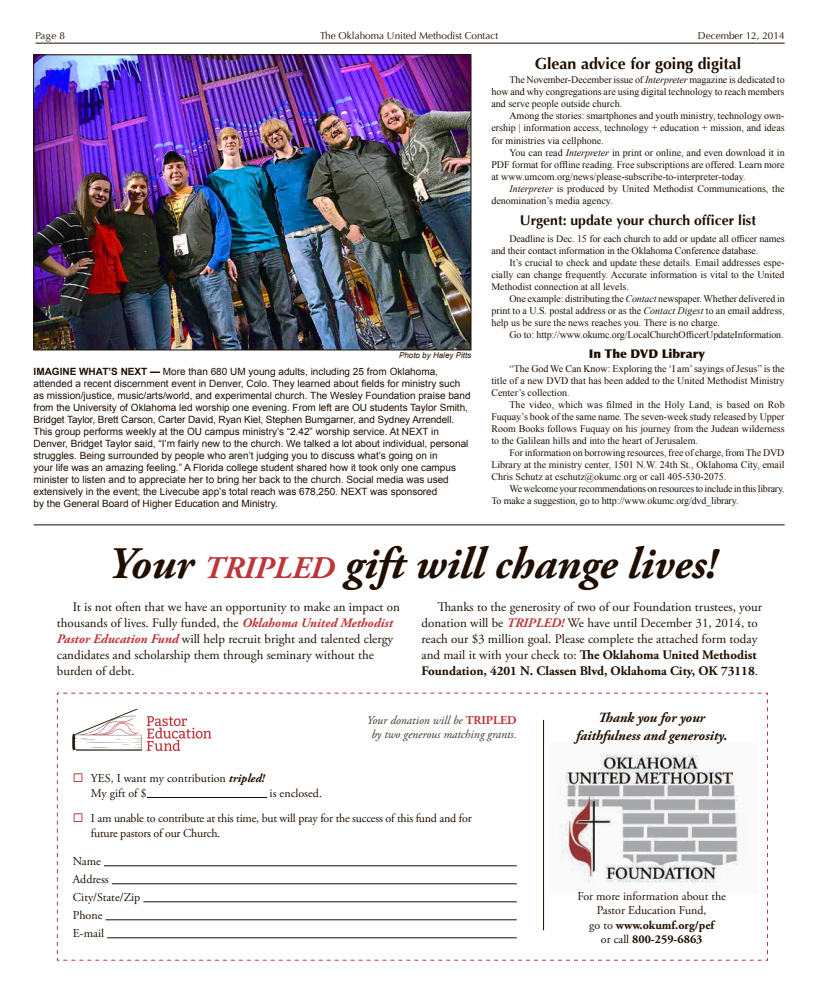
<style>
.page{position:relative;width:819px;height:990px;background:#fff}
.page>*{position:absolute;margin:0;border:0;box-sizing:border-box;transform-origin:0 0}
.t1{font:italic 700 45px "Adobe Garamond Pro";letter-spacing:-.005em;color:#200f00}
.t2{font:700 16px "Optima";color:#200f00}
.t3{font:italic 700 14px/18px "Adobe Garamond Pro";letter-spacing:-.005em;color:#200f00;text-align:center}
.t4{font:700 14px "Optima";color:#200f00}
.t5{font:13px/15.8px "Adobe Garamond Pro";color:#200f00}
.t6{font:12px/18px "Adobe Garamond Pro";letter-spacing:-.005em;color:#200f00}
.t7{font:italic 12px/14px "Adobe Garamond Pro";color:#403830;text-align:center}
.t8{font:900 12px "Optima";color:#200f00}
.t9{font:10px/12.1px "Times New Roman";color:#200f00;text-align:justify}
.t10{font:10px/12px "Arial";color:#200f00}
.t11{font:10px/12.1px "Times New Roman";letter-spacing:-.025em;color:#200f00}
.t12{font:10px "Optima";color:#200f00}
.t13{font:italic 8px "Arial";color:#200f00}
.s1{font-style:italic}
.s2{font-weight:700}
.s3{font-size:31.5px;color:#be363b}
.s4{font-weight:700;font-style:italic;color:#be363b}
.s5{font-weight:700;font-style:normal;color:#be363b}
.s6{color:#be363b}
.s7{font-weight:700;font-style:italic}
</style>
<div class="page">
<hr style="left:35px;top:43px;width:750px;height:1px;background:#200f00">
<img style="left:35px;top:57px;width:434px;height:291px">
<div style="left:33px;top:55px;width:438px;height:295px;border:1px solid #200f00"></div>
<svg style="left:57px;top:693px;width:711px;height:268px"></svg>
<hr style="left:543px;top:720px;width:1px;height:210px;background:#200f00">
<img style="left:549px;top:744px;width:208px;height:150px">
<hr style="left:34px;top:525px;width:751px;height:1px;background:#200f00">
<p class="t12" style="left:35px;top:30px;width:31px">Page 8</p>
<p class="t12" style="left:320px;top:30px;width:179px">The Oklahoma United Methodist Contact</p>
<p class="t12" style="left:698px;top:30px;width:88px">December 12, 2014</p>
<h2 class="t2" style="left:535px;top:54px;width:208px">Glean advice for going digital</h2>
<p class="t9" style="left:491px;top:74px;width:295px;text-indent:18px">The November-December issue of <span class="s1">Interpreter</span> magazine is dedicated to how and why congregations are using digital technology to reach members and serve people outside church.</p>
<p class="t9" style="left:491px;top:110px;width:295px;text-indent:18px">Among the stories: smartphones and youth ministry, technology own&shy;ership | information access, technology + education + mission, and ideas for ministries via cellphone.</p>
<p class="t9" style="left:491px;top:146px;width:295px;text-indent:18px">You can read <span class="s1">Interpreter</span> in print or online, and even download it in PDF format for offline reading. Free subscriptions are offered. Learn more at www.umcom.org/news/please-subscribe-to-interpreter-today.</p>
<p class="t9" style="left:491px;top:182px;width:295px;text-indent:18px"><span class="s1">Interpreter</span> is produced by United Methodist Communications, the denomination’s media agency.</p>
<h3 class="t4" style="left:520px;top:212px;width:238px">Urgent: update your church officer list</h3>
<p class="t9" style="left:491px;top:232px;width:295px;text-indent:18px">Deadline is Dec. 15 for each church to add or update all officer names and their contact information in the Oklahoma Conference database.</p>
<p class="t9" style="left:491px;top:256px;width:295px;text-indent:18px">It’s crucial to check and update these details. Email addresses espe&shy;cially can change frequently. Accurate information is vital to the United Methodist connection at all levels.</p>
<p class="t9" style="left:491px;top:293px;width:295px;text-indent:18px">One example: distributing the <span class="s1">Contact</span> newspaper. Whether delivered in print to a U.S. postal address or as the <span class="s1">Contact Digest</span> to an email address, help us be sure the news reaches you. There is no charge.</p>
<p class="t9" style="left:509px;top:329px;width:276px">Go to: http://www.okumc.org/LocalChurchOfficerUpdateInformation.</p>
<p class="t8" style="left:589px;top:346px;width:118px">In The DVD Library</p>
<p class="t9" style="left:491px;top:362px;width:295px;text-indent:18px">“The God We Can Know: Exploring the ‘I am’ sayings of Jesus” is the title of a new DVD that has been added to the United Methodist Ministry Center’s collection.</p>
<p class="t9" style="left:491px;top:398px;width:295px;text-indent:18px">The video, which was filmed in the Holy Land, is based on Rob Fuquay’s book of the same name. The seven-week study released by Upper Room Books follows Fuquay on his journey from the Judean wilderness to the Galilean hills and into the heart of Jerusalem.</p>
<p class="t9" style="left:491px;top:447px;width:295px;text-indent:18px">For information on borrowing resources, free of charge, from The DVD Library at the ministry center, 1501 N.W. 24th St., Oklahoma City, email Chris Schutz at cschutz@okumc.org or call 405-530-2075.</p>
<p class="t11" style="left:491px;top:483px;width:295px;text-indent:18px">We welcome your recommendations on resources to include in this library.<br>To make a suggestion, go to http://www.okumc.org/dvd_library.</p>
<p class="t13" style="left:399px;top:350px;width:74px">Photo by Haley Pitts</p>
<p class="t10" style="left:34px;top:365px;width:439px"><span class="s2">IMAGINE WHAT’S NEXT —</span> More than 680 UM young adults, including 25 from Oklahoma, attended a recent discernment event in Denver, Colo. They learned about fields for ministry such as mission/justice, music/arts/world, and experimental church. The Wesley Foundation praise band from the University of Oklahoma led worship one evening. From left are OU students Taylor Smith, Bridget Taylor, Brett Carson, Carter David, Ryan Kiel, Stephen Bumgarner, and Sydney Arrendell.<br>This group performs weekly at the OU campus ministry’s “2.42” worship service. At NEXT in Denver, Bridget Taylor said, “I’m fairly new to the church. We talked a lot about individual, personal struggles. Being surrounded by people who aren’t judging you to discuss what’s going on in<br>your life was an amazing feeling.” A Florida college student shared how it took only one campus minister to listen and to appreciate her to bring her back to the church. Social media was used extensively in the event; the Livecube app’s total reach was 678,250. NEXT was sponsored<br>by the General Board of Higher Education and Ministry.</p>
<h1 class="t1" style="left:108px;top:538px;width:611px">Your <span class="s3">tripled</span> gift will change lives!</h1>
<p class="t5" style="left:57px;top:600px;width:345px;text-indent:16px">It is not often that we have an opportunity to make an impact on thousands of lives. Fully funded, the <span class="s4">Oklahoma United Methodist Pastor Education Fund</span> will help recruit bright and talented clergy candidates and scholarship them through seminary without the burden of debt.</p>
<p class="t5" style="left:421px;top:600px;width:342px;text-indent:16px">Thanks to the generosity of two of our Foundation trustees, your donation will be <span class="s4">TRIPLED!</span> We have until December 31, 2014, to reach our $3 million goal. Please complete the attached form today and mail it with your check to: <span class="s2">The Oklahoma United Methodist Foundation, 4201 N. Classen Blvd, Oklahoma City, OK 73118</span>.</p>
<p class="t7" style="left:367px;top:713px;width:152px">Your donation will be <span class="s5">TRIPLED </span>by two generous matching grants.</p>
<p class="t6" style="left:91px;top:771px;width:233px;line-height:15px;text-indent:-18px"><span class="s6">◻</span> YES, I want my contribution <span class="s7">tripled!<br></span>My gift of $__ is enclosed.</p>
<p class="t6" style="left:91px;top:811px;width:382px;line-height:15px;text-indent:-18px"><span class="s6">◻</span> I am unable to contribute at this time, but will pray for the success of this fund and for future pastors of our Church.</p>
<p class="t6" style="left:73px;top:852px;width:69px">Name<br>Address<br>City/State/Zip<br>Phone<br>E-mail</p>
<h3 class="t3" style="left:576px;top:709px;width:153px">Thank you for your faithfulness and generosity.</h3>
<p class="t6" style="left:577px;top:890px;width:150px;line-height:14.4px;text-align:center">For more information about the<br>Pastor Education Fund,<br>go to <span class="s2">www.okumf.org/pef<br></span>or call <span class="s2">800-259-6863</span></p>
</div>
